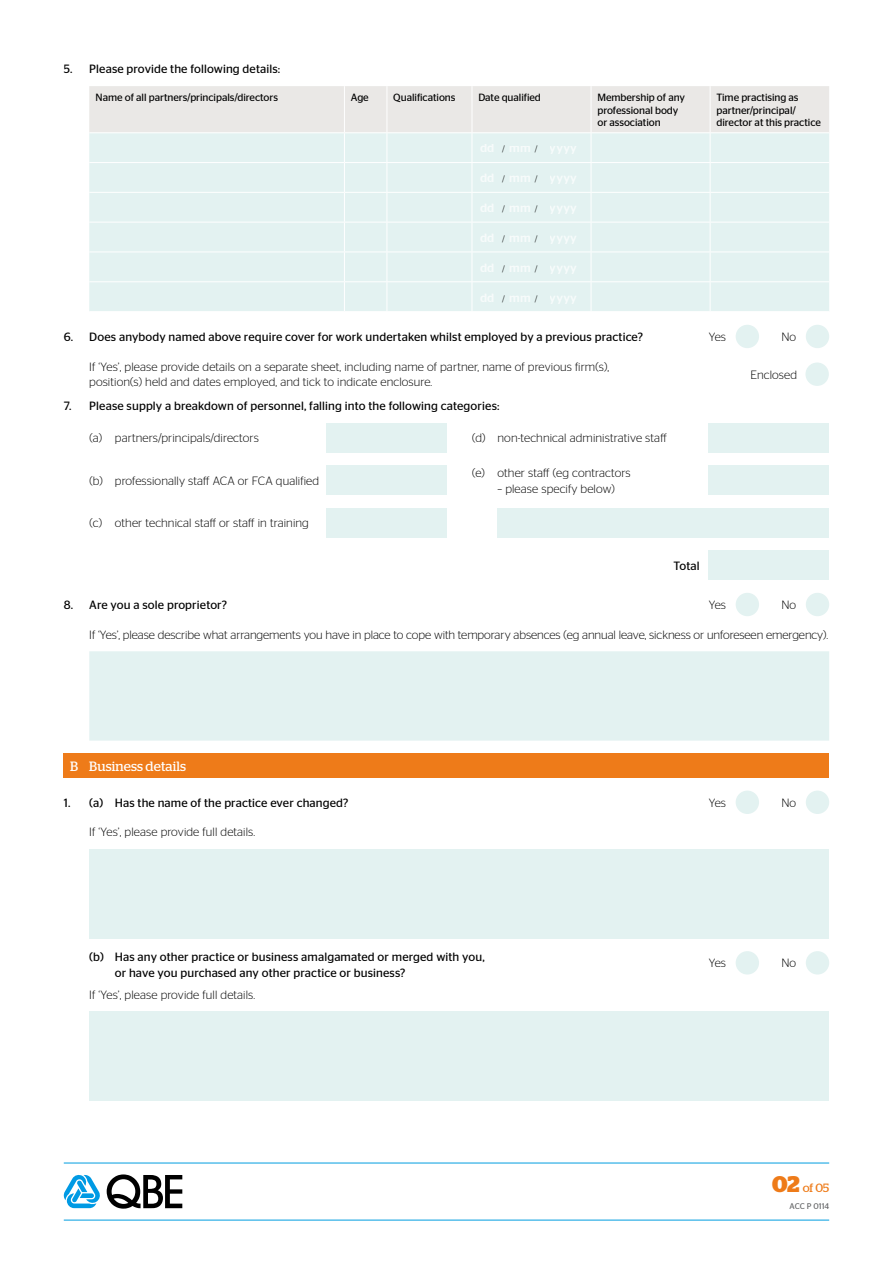
<style>
.page{position:relative;width:893px;height:1263px;background:#fff}
.page>*{position:absolute;margin:0;border:0;box-sizing:border-box;transform-origin:0 0}
.t1{font:13.5px "Stag";letter-spacing:.01em;color:#fff}
.t2{font:300 12px/15.8px "Stag Sans";letter-spacing:.01em;color:#000}
.t3{font:12px/15.8px "Stag Sans";letter-spacing:.01em;color:#000}
.t4{font:12px "Stag";color:#ee7b19}
.t5{font:10.5px/12.8px "Stag Sans";letter-spacing:-.005em;color:#000}
.t6{font:8.25px "Stag Sans";color:#646567}
.s1{font-weight:700;font-size:22.5px}
</style>
<div class="page">
<hr style="left:64px;top:1220px;width:765px;height:1px;background:#009ee0">
<hr style="left:64px;top:1163px;width:765px;height:1px;background:#009ee0">
<svg style="left:107px;top:1174px;width:75px;height:34px"></svg>
<svg style="left:64px;top:1174px;width:36px;height:34px"></svg>
<div style="left:64px;top:753px;width:765px;height:25px;background:#ee7b19"></div>
<div style="left:806px;top:325px;width:23px;height:23px;background:#e3f2f1;border-radius:50%"></div>
<div style="left:736px;top:325px;width:23px;height:23px;background:#e3f2f1;border-radius:50%"></div>
<div style="left:806px;top:593px;width:23px;height:23px;background:#e3f2f1;border-radius:50%"></div>
<div style="left:736px;top:593px;width:23px;height:23px;background:#e3f2f1;border-radius:50%"></div>
<div style="left:805px;top:362px;width:24px;height:24px;background:#e3f2f1;border-radius:50%"></div>
<div style="left:326px;top:423px;width:121px;height:29px;background:#e3f2f1"></div>
<div style="left:708px;top:423px;width:121px;height:29px;background:#e3f2f1"></div>
<div style="left:708px;top:550px;width:121px;height:30px;background:#e3f2f1"></div>
<div style="left:326px;top:465px;width:121px;height:30px;background:#e3f2f1"></div>
<div style="left:708px;top:465px;width:121px;height:30px;background:#e3f2f1"></div>
<div style="left:326px;top:508px;width:121px;height:29px;background:#e3f2f1"></div>
<div style="left:497px;top:508px;width:332px;height:29px;background:#e3f2f1"></div>
<div style="left:89px;top:651px;width:740px;height:90px;background:#e3f2f1"></div>
<div style="left:806px;top:790px;width:23px;height:24px;background:#e3f2f1;border-radius:50%"></div>
<div style="left:736px;top:790px;width:23px;height:24px;background:#e3f2f1;border-radius:50%"></div>
<div style="left:806px;top:951px;width:23px;height:23px;background:#e3f2f1;border-radius:50%"></div>
<div style="left:736px;top:951px;width:23px;height:23px;background:#e3f2f1;border-radius:50%"></div>
<div style="left:89px;top:1011px;width:740px;height:90px;background:#e3f2f1"></div>
<div style="left:89px;top:849px;width:740px;height:89px;background:#e3f2f1"></div>
<div style="left:89px;top:223px;width:740px;height:88px;background:#e3f2f1"></div>
<svg style="left:89px;top:86px;width:740px;height:136px"></svg>
<hr style="left:344px;top:222px;width:1px;height:30px;background:#fff">
<hr style="left:387px;top:222px;width:1px;height:30px;background:#fff">
<hr style="left:472px;top:222px;width:1px;height:30px;background:#fff">
<hr style="left:591px;top:222px;width:1px;height:30px;background:#fff">
<hr style="left:710px;top:222px;width:1px;height:30px;background:#fff">
<hr style="left:89px;top:252px;width:255px;height:1px;background:#fff">
<hr style="left:344px;top:252px;width:43px;height:1px;background:#fff">
<hr style="left:387px;top:252px;width:85px;height:1px;background:#fff">
<hr style="left:472px;top:252px;width:119px;height:1px;background:#fff">
<hr style="left:591px;top:252px;width:119px;height:1px;background:#fff">
<hr style="left:710px;top:252px;width:119px;height:1px;background:#fff">
<hr style="left:89px;top:281px;width:255px;height:1px;background:#fff">
<hr style="left:344px;top:281px;width:43px;height:1px;background:#fff">
<svg style="left:344px;top:253px;width:1px;height:58px"></svg>
<hr style="left:387px;top:281px;width:85px;height:1px;background:#fff">
<svg style="left:387px;top:252px;width:1px;height:59px"></svg>
<hr style="left:472px;top:281px;width:119px;height:1px;background:#fff">
<svg style="left:472px;top:252px;width:1px;height:59px"></svg>
<hr style="left:591px;top:281px;width:119px;height:1px;background:#fff">
<svg style="left:591px;top:252px;width:1px;height:59px"></svg>
<hr style="left:710px;top:281px;width:119px;height:1px;background:#fff">
<svg style="left:710px;top:253px;width:1px;height:58px"></svg>
<p class="t3" style="left:64px;top:61px;width:218px">5. Please provide the following details:</p>
<p class="t5" style="left:96px;top:91px;width:184px">Name of all partners/principals/directors</p>
<p class="t5" style="left:351px;top:91px;width:20px">Age</p>
<p class="t5" style="left:393px;top:91px;width:64px">Qualifications</p>
<p class="t5" style="left:478px;top:91px;width:64px">Date qualified</p>
<p class="t5" style="left:597px;top:91px;width:89px">Membership of any professional body or association</p>
<p class="t5" style="left:716px;top:91px;width:106px">Time practising as partner/principal/ director at this practice</p>
<p class="t3" style="left:64px;top:329px;width:581px">6. Does anybody named above require cover for work undertaken whilst employed by a previous practice?</p>
<p class="t2" style="left:709px;top:329px;width:19px">Yes</p>
<p class="t2" style="left:781px;top:329px;width:16px">No</p>
<p class="t2" style="left:89px;top:358px;width:521px">If ‘Yes’, please provide details on a separate sheet, including name of partner, name of previous firm(s), position(s) held and dates employed, and tick to indicate enclosure.</p>
<p class="t2" style="left:750px;top:367px;width:48px">Enclosed</p>
<p class="t3" style="left:64px;top:398px;width:437px">7. Please supply a breakdown of personnel, falling into the following categories:</p>
<p class="t2" style="left:89px;top:430px;width:171px">(a) partners/principals/directors</p>
<p class="t2" style="left:472px;top:430px;width:196px">(d) non-technical administrative staff</p>
<p class="t2" style="left:89px;top:473px;width:231px">(b) professionally staff ACA or FCA qualified</p>
<p class="t2" style="left:89px;top:515px;width:221px">(c) other technical staff or staff in training</p>
<p class="t2" style="left:472px;top:465px;width:160px">(e) other staff (eg contractors</p>
<p class="t2" style="left:497px;top:480px;width:119px">– please specify below)</p>
<p class="t3" style="left:674px;top:558px;width:28px">Total</p>
<p class="t3" style="left:64px;top:597px;width:165px">8. Are you a sole proprietor?</p>
<p class="t2" style="left:709px;top:597px;width:19px">Yes</p>
<p class="t2" style="left:781px;top:597px;width:16px">No</p>
<p class="t2" style="left:89px;top:626px;width:740px">If ‘Yes’, please describe what arrangements you have in place to cope with temporary absences (eg annual leave, sickness or unforeseen emergency).</p>
<p class="t1" style="left:70px;top:758px;width:118px">B Business details</p>
<p class="t3" style="left:64px;top:795px;width:286px">1. (a) Has the name of the practice ever changed?</p>
<p class="t2" style="left:709px;top:794px;width:19px">Yes</p>
<p class="t2" style="left:781px;top:794px;width:16px">No</p>
<p class="t2" style="left:89px;top:824px;width:167px">If ‘Yes’, please provide full details.</p>
<p class="t3" style="left:115px;top:948px;width:371px;text-indent:-26px">(b) Has any other practice or business amalgamated or merged with you, or have you purchased any other practice or business?</p>
<p class="t2" style="left:709px;top:955px;width:19px">Yes</p>
<p class="t2" style="left:781px;top:955px;width:16px">No</p>
<p class="t2" style="left:89px;top:987px;width:167px">If ‘Yes’, please provide full details.</p>
<p class="t4" style="left:772px;top:1181px;width:58px"><span class="s1">02</span> of 05</p>
<p class="t6" style="left:790px;top:1201px;width:41px">ACC P 0114</p>
</div>
